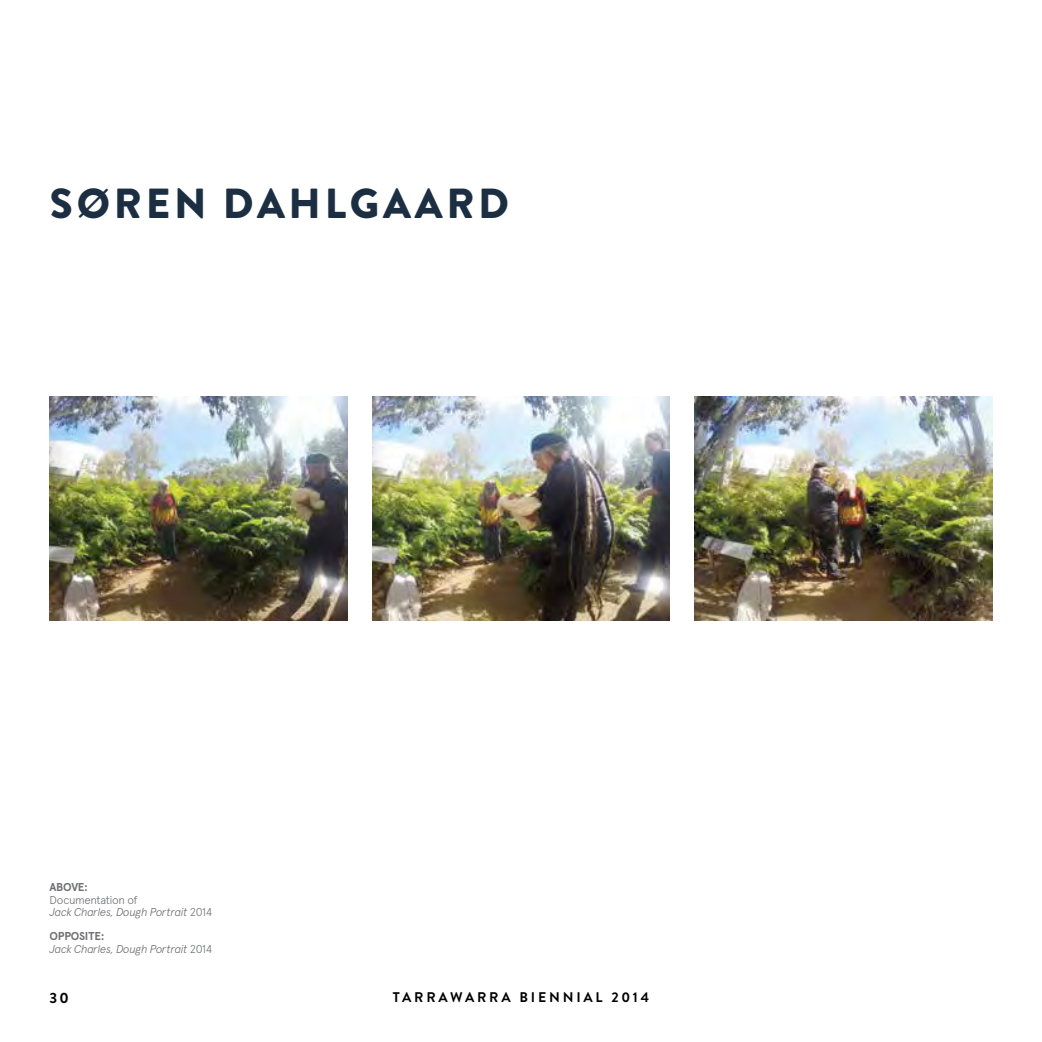
<style>
.page{position:relative;width:1042px;height:1042px;background:#fff}
.page>*{position:absolute;margin:0;border:0;box-sizing:border-box;transform-origin:0 0}
.t1{font:900 42px "Brandon Grotesque";letter-spacing:.09em;color:#1c2f42}
.t2{font:700 14.88px "Brandon Grotesque";color:#000}
.t3{font:700 14px "Brandon Grotesque";letter-spacing:.2em;color:#000}
.t4{font:italic 300 11.38px/12.2px "Apercu";letter-spacing:-.035em;color:#6d6e71}
.t5{font:700 11.38px "Apercu";letter-spacing:-.03em;color:#6d6e71}
.s1{font-style:normal}
.s2{font-weight:700;font-style:normal}
</style>
<div class="page">
<img style="left:50px;top:397px;width:297px;height:223px">
<img style="left:372px;top:397px;width:298px;height:223px">
<img style="left:694px;top:397px;width:298px;height:223px">
<h1 class="t1" style="left:50px;top:174px;width:94px">SØREN</h1>
<h1 class="t1" style="left:223px;top:174px;width:254px">DAHLGAARD</h1>
<p class="t5" style="left:50px;top:880px;width:40px">ABOVE:</p>
<p class="t4" style="left:50px;top:893px;width:164px"><span class="s1">Documentation of<br></span>Jack Charles, Dough Portrait <span class="s1">2014</span></p>
<p class="t4" style="left:50px;top:930px;width:164px"><span class="s2">OPPOSITE:<br></span>Jack Charles, Dough Portrait <span class="s1">2014</span></p>
<h2 class="t2" style="left:50px;top:987px;width:21px">30</h2>
<p class="t3" style="left:393px;top:987px;width:258px">TARRAWARRA BIENNIAL 2014</p>
</div>
